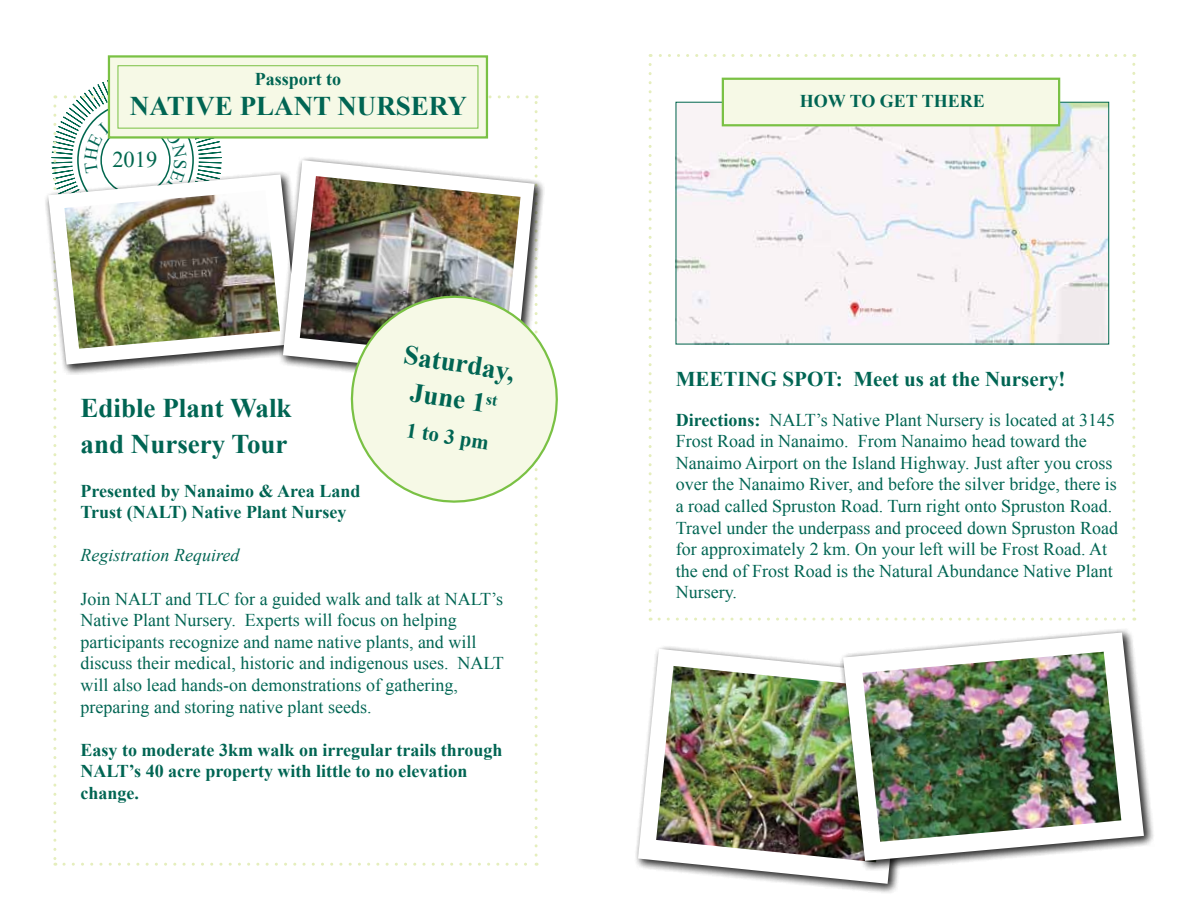
<style>
.page{position:relative;width:1188px;height:918px;background:#fff}
.page>*{position:absolute;margin:0;border:0;box-sizing:border-box;transform-origin:0 0}
.t1{font:700 27px/36px "Times New Roman";color:#006553}
.t2{font:22.5px "Times New Roman";color:#00674e}
.t3{font:700 21px "Times New Roman";color:#006553}
.t4{font:18px/21.6px "Times New Roman";color:#006553}
.t5{font:700 18px/21.6px "Times New Roman";color:#006553}
.t6{font:italic 18px "Times New Roman";color:#006553}
.s1{font-weight:700}
</style>
<div class="page">
<div style="left:108px;top:55px;width:380px;height:84px;background:#f6f9e6;border:2px solid #7ac144"></div>
<div style="left:118px;top:65px;width:360px;height:64px;border:1px solid #7ac144"></div>
<svg style="left:538px;top:338px;width:20px;height:122px"></svg>
<svg style="left:649px;top:64px;width:3px;height:557px"></svg>
<svg style="left:659px;top:618px;width:476px;height:3px"></svg>
<svg style="left:1132px;top:54px;width:3px;height:556px"></svg>
<svg style="left:650px;top:54px;width:475px;height:3px"></svg>
<img style="left:678px;top:104px;width:429px;height:238px">
<div style="left:722px;top:78px;width:338px;height:48px;background:#f6f9e6;border:2px solid #7ac144"></div>
<div style="left:633px;top:644px;width:286px;height:250px;background:#000;opacity:.6"></div>
<svg style="left:638px;top:649px;width:270px;height:235px"></svg>
<img style="left:656px;top:666px;width:182px;height:196px">
<div style="left:838px;top:628px;width:316px;height:243px;background:#000;opacity:.6"></div>
<svg style="left:843px;top:633px;width:301px;height:228px"></svg>
<img style="left:862px;top:652px;width:259px;height:190px">
<svg style="left:51px;top:74px;width:487px;height:792px"></svg>
<p class="t5" style="left:255px;top:67px;width:88px">Passport to</p>
<h1 class="t1" style="left:130px;top:88px;width:339px">NATIVE PLANT NURSERY</h1>
<p class="t2" style="left:112px;top:144px;width:46px">2019</p>
<h1 class="t1" style="left:407px;top:336px;width:113px;text-align:center;rotate:9deg">Saturday,<br>June 1<sup>st</sup></h1>
<p class="t3" style="left:409px;top:415px;width:85px;rotate:9deg">1 to 3 pm</p>
<h1 class="t1" style="left:81px;top:390px;width:213px">Edible Plant Walk and Nursery Tour</h1>
<p class="t5" style="left:81px;top:479px;width:281px">Presented by Nanaimo &amp; Area Land<br>Trust (NALT) Native Plant Nursey</p>
<p class="t6" style="left:81px;top:543px;width:160px">Registration Required</p>
<p class="t4" style="left:81px;top:588px;width:425px">Join NALT and TLC for a guided walk and talk at NALT’s Native Plant Nursery. Experts will focus on helping participants recognize and name native plants, and will discuss their medical, historic and indigenous uses. NALT will also lead hands-on demonstrations of gathering, preparing and storing native plant seeds.</p>
<p class="t5" style="left:81px;top:739px;width:424px">Easy to moderate 3km walk on irregular trails through<br>NALT’s 40 acre property with little to no elevation change.</p>
<p class="t5" style="left:800px;top:90px;width:186px">HOW TO GET THERE</p>
<p class="t3" style="left:676px;top:364px;width:391px">MEETING SPOT: Meet us at the Nursery!</p>
<p class="t4" style="left:676px;top:408px;width:444px"><span class="s1">Directions:</span> NALT’s Native Plant Nursery is located at 3145<br>Frost Road in Nanaimo. From Nanaimo head toward the Nanaimo Airport on the Island Highway. Just after you cross over the Nanaimo River, and before the silver bridge, there is a road called Spruston Road. Turn right onto Spruston Road.<br>Travel under the underpass and proceed down Spruston Road for approximately 2 km. On your left will be Frost Road. At the end of Frost Road is the Natural Abundance Native Plant Nursery.</p>
</div>
